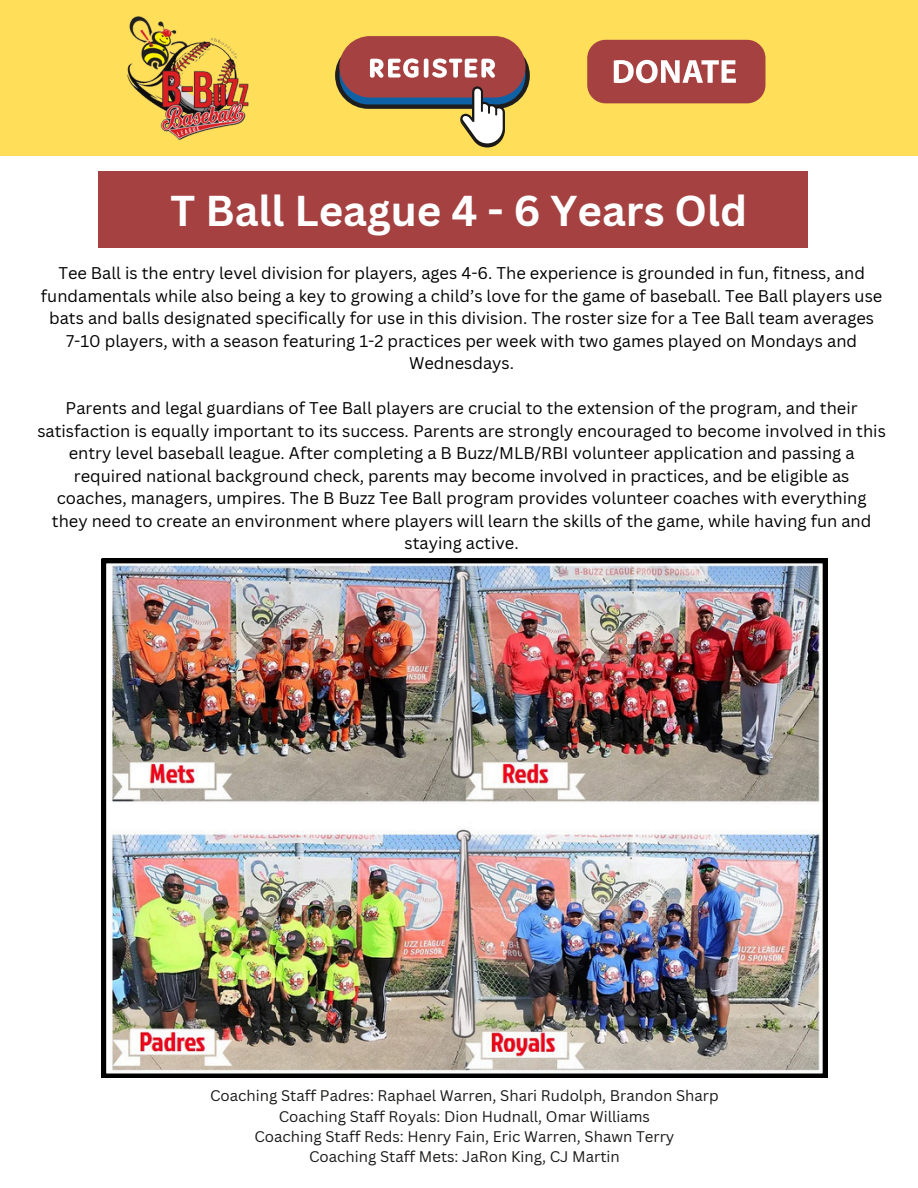
<style>
.page{position:relative;width:918px;height:1188px;background:#fff}
.page>*{position:absolute;margin:0;border:0;box-sizing:border-box;transform-origin:0 0}
.t1{font:700 42px "Canva Sans";color:#fff}
.t2{font:16.5px/22.5px "Canva Sans";color:#000;text-align:center}
.t3{font:15px "Canva Sans";color:#1b1918}
</style>
<div class="page">
<div style="left:0;top:0;width:918px;height:156px;background:#ffde59"></div>
<img style="left:127px;top:16px;width:122px;height:124px">
<div style="left:587px;top:40px;width:178px;height:63px;background:#a54141;border-radius:18px"></div>
<svg style="left:614px;top:60px;width:122px;height:23px"></svg>
<div style="left:339px;top:36px;width:187px;height:62px;background:#a54141;border-radius:31px"></div>
<svg style="left:335px;top:42px;width:195px;height:105px"></svg>
<div style="left:98px;top:171px;width:709px;height:77px;background:#a54141"></div>
<img style="left:102px;top:559px;width:725px;height:518px">
<p class="t1" style="left:171px;top:181px;width:578px">T Ball League 4 - 6 Years Old</p>
<p class="t2" style="left:41px;top:262px;width:843px">Tee Ball is the entry level division for players, ages 4-6. The experience is grounded in fun, fitness, and fundamentals while also being a key to growing a child’s love for the game of baseball. Tee Ball players use bats and balls designated specifically for use in this division. The roster size for a Tee Ball team averages 7-10 players, with a season featuring 1-2 practices per week with two games played on Mondays and Wednesdays.</p>
<p class="t2" style="left:37px;top:397px;width:850px">Parents and legal guardians of Tee Ball players are crucial to the extension of the program, and their satisfaction is equally important to its success. Parents are strongly encouraged to become involved in this entry level baseball league. After completing a B Buzz/MLB/RBI volunteer application and passing a required national background check, parents may become involved in practices, and be eligible as coaches, managers, umpires. The B Buzz Tee Ball program provides volunteer coaches with everything they need to create an environment where players will learn the skills of the game, while having fun and staying active.</p>
<h1 class="t3" style="left:210px;top:1085px;width:510px">Coaching Staff Padres: Raphael Warren, Shari Rudolph, Brandon Sharp</h1>
<p class="t3" style="left:279px;top:1106px;width:373px">Coaching Staff Royals: Dion Hudnall, Omar Williams</p>
<p class="t3" style="left:254px;top:1126px;width:422px">Coaching Staff Reds: Henry Fain, Eric Warren, Shawn Terry</p>
<p class="t3" style="left:309px;top:1146px;width:312px">Coaching Staff Mets: JaRon King, CJ Martin</p>
</div>
